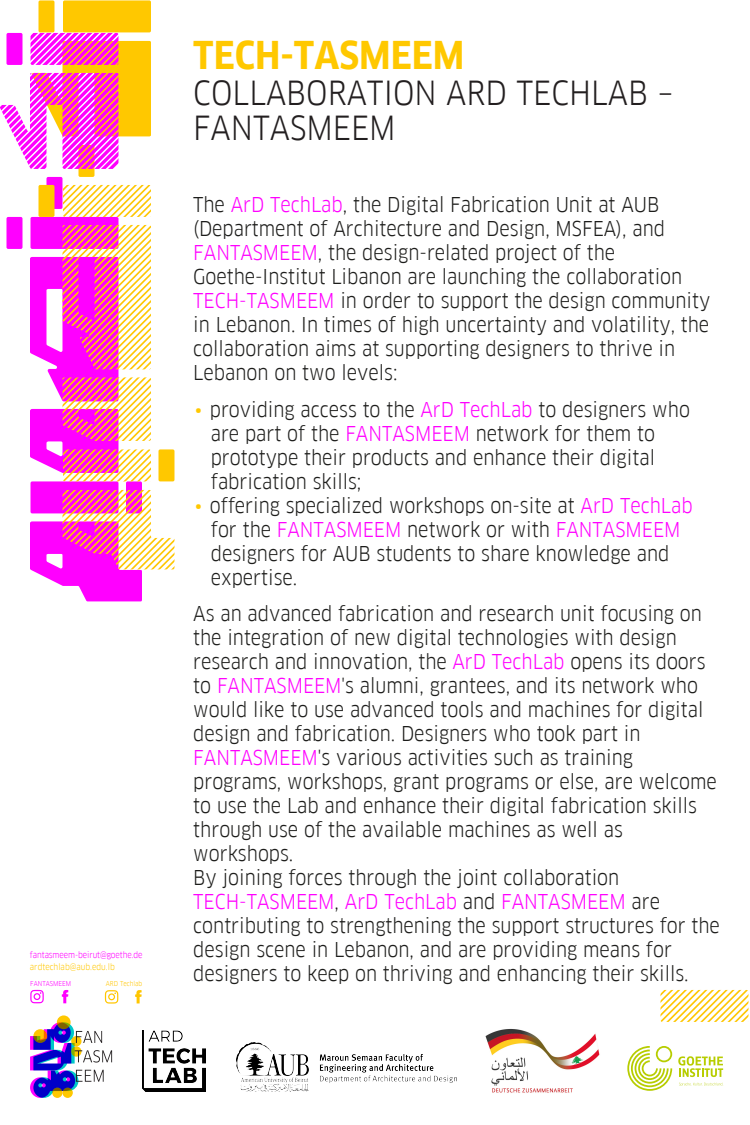
<style>
.page{position:relative;width:750px;height:1125px;background:#fff}
.page>*{position:absolute;margin:0;border:0;box-sizing:border-box;transform-origin:0 0}
.t1{font:700 37.5px "Goethe FF Clan";color:#ffc800}
.t2{font:32.5px/35.5px "Goethe FF Clan";color:#231f20}
.t3{font:20px/24px "Goethe FF Clan";color:#1d1d1b}
.t4{font:20px "Goethe FF Clan";color:#f0f}
.t5{font:8.5px "Goethe FF Clan";letter-spacing:-.01em;color:#f0f}
.t6{font:8.5px "Goethe FF Clan";color:#ffc800}
.t7{font:6.55px "Goethe FF Clan";color:#f0f}
.t8{font:6.55px "Goethe FF Clan";color:#ffc600}
.s1{color:#f0f}
.s2{color:#ffc800}
.s3{color:#1d1d1b}
</style>
<div class="page">
<img style="left:485px;top:1028px;width:115px;height:65px">
<div style="left:63px;top:0;width:88px;height:32px;background:#ffc800;border-radius:2px"></div>
<div style="left:78px;top:145px;width:16px;height:32px;background:#ffc800;border-radius:2px"></div>
<div style="left:38px;top:0;width:16px;height:32px;background:#ffc800;border-radius:2px"></div>
<svg style="left:0;top:33px;width:151px;height:136px"></svg>
<div style="left:46px;top:177px;width:16px;height:32px;background:#f0f;border-radius:2px"></div>
<div style="left:6px;top:33px;width:16px;height:32px;background:#f0f;border-radius:2px"></div>
<div style="left:30px;top:217px;width:88px;height:32px;background:#f0f;border-radius:2px"></div>
<div style="left:30px;top:481px;width:88px;height:32px;background:#f0f;border-radius:2px"></div>
<div style="left:6px;top:217px;width:16px;height:32px;background:#f0f;border-radius:2px"></div>
<div style="left:126px;top:481px;width:16px;height:32px;background:#f0f;border-radius:2px"></div>
<svg style="left:63px;top:185px;width:88px;height:32px"></svg>
<svg style="left:30px;top:225px;width:121px;height:256px"></svg>
<svg style="left:30px;top:490px;width:144px;height:111px"></svg>
<div style="left:38px;top:185px;width:16px;height:32px;background:#ffc800;border-radius:2px"></div>
<div style="left:158px;top:449px;width:16px;height:32px;background:#ffc800;border-radius:2px"></div>
<svg style="left:660px;top:990px;width:88px;height:32px"></svg>
<img style="left:236px;top:1043px;width:221px;height:48px">
<div style="left:57px;top:1015px;width:14px;height:14px;background:#ffc800;border-radius:50%"></div>
<svg style="left:30px;top:1022px;width:82px;height:76px"></svg>
<img style="left:142px;top:1031px;width:64px;height:60px">
<svg style="left:627px;top:1046px;width:45px;height:45px"></svg>
<svg style="left:678px;top:1056px;width:45px;height:21px"></svg>
<svg style="left:679px;top:1083px;width:44px;height:3px"></svg>
<svg style="left:30px;top:990px;width:14px;height:13px"></svg>
<svg style="left:105px;top:990px;width:13px;height:14px"></svg>
<svg style="left:62px;top:990px;width:6px;height:13px"></svg>
<svg style="left:135px;top:990px;width:7px;height:13px"></svg>
<p class="t5" style="left:30px;top:952px;width:114px">fantasmeem-beirut@goethe.de</p>
<p class="t6" style="left:30px;top:963px;width:86px">ardtechlab@aub.edu.lb</p>
<p class="t7" style="left:30px;top:981px;width:42px">FANTASMEEM</p>
<p class="t8" style="left:106px;top:981px;width:38px">ARD Techlab</p>
<h1 class="t1" style="left:193px;top:40px;width:273px">TECH-TASMEEM</h1>
<h2 class="t2" style="left:193px;top:78px;width:482px">COLLABORATION ARD TECHLAB –<br>FANTASMEEM</h2>
<p class="t3" style="left:193px;top:194px;width:518px">The <span class="s1">ArD TechLab</span>, the Digital Fabrication Unit at AUB (Department of Architecture and Design, MSFEA), and <span class="s1">FANTASMEEM</span>, the design-related project of the Goethe-Institut Libanon are launching the collaboration <span class="s1">TECH-TASMEEM</span> in order to support the design community in Lebanon. In times of high uncertainty and volatility, the collaboration aims at supporting designers to thrive in Lebanon on two levels:</p>
<p class="t3" style="left:193px;top:399px;width:498px"><span class="s2">∙</span> providing access to the <span class="s1">ArD TechLab</span> to designers who</p>
<p class="t3" style="left:211px;top:423px;width:446px">are part of the <span class="s1">FANTASMEEM</span> network for them to</p>
<p class="t3" style="left:211px;top:447px;width:446px">prototype their products and enhance their digital</p>
<p class="t3" style="left:211px;top:471px;width:152px">fabrication skills;</p>
<p class="t3" style="left:193px;top:495px;width:501px"><span class="s2">∙</span> offering specialized workshops on-site at <span class="s1">ArD TechLab</span></p>
<p class="t4" style="left:211px;top:521px;width:471px"><span class="s3">for the</span> FANTASMEEM <span class="s3">network or with</span> FANTASMEEM</p>
<p class="t3" style="left:211px;top:543px;width:460px">designers for AUB students to share knowledge and</p>
<p class="t3" style="left:211px;top:567px;width:88px">expertise.</p>
<p class="t3" style="left:193px;top:603px;width:528px">As an advanced fabrication and research unit focusing on the integration of new digital technologies with design research and innovation, the <span class="s1">ArD TechLab</span> opens its doors to <span class="s1">FANTASMEEM</span>'s alumni, grantees, and its network who would like to use advanced tools and machines for digital design and fabrication. Designers who took part in <span class="s1">FANTASMEEM</span>'s various activities such as training programs, workshops, grant programs or else, are welcome to use the Lab and enhance their digital fabrication skills through use of the available machines as well as workshops.<br>By joining forces through the joint collaboration <span class="s1">TECH-TASMEEM</span>, <span class="s1">ArD TechLab</span> and <span class="s1">FANTASMEEM</span> are contributing to strengthening the support structures for the design scene in Lebanon, and are providing means for designers to keep on thriving and enhancing their skills.</p>
</div>
